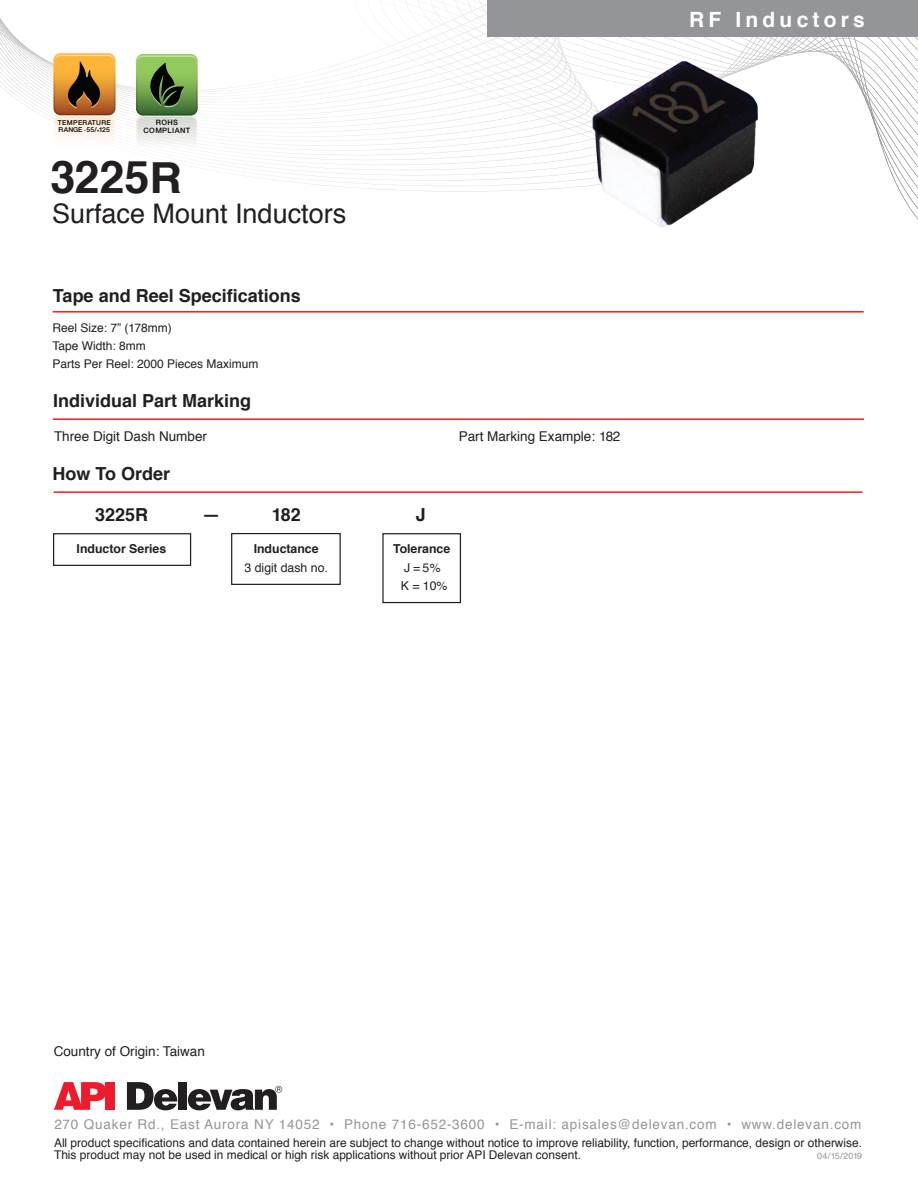
<style>
.page{position:relative;width:918px;height:1188px;background:#fff}
.page>*{position:absolute;margin:0;border:0;box-sizing:border-box;transform-origin:0 0}
.t1{font:700 45px "Helvetica";color:#231f20}
.t2{font:27px "Helvetica";color:#231f20}
.t3{font:700 21px "Helvetica";letter-spacing:.2em;color:#fff}
.t4{font:700 18px "Helvetica";color:#231f20}
.t5{font:13.5px "Helvetica";letter-spacing:.06em;color:#939598}
.t6{font:13.5px "Helvetica";color:#231f20}
.t7{font:700 12.3px "Helvetica";color:#231f20}
.t8{font:12.3px/17.5px "Helvetica";color:#231f20}
.t9{font:12px/18px "Helvetica";color:#231f20}
.t10{font:9px "Helvetica";letter-spacing:-.05em;color:#939598}
.t11{font:500 7.35px/7.5px "Helvetica Neue LT Std";letter-spacing:.05em;color:#050504;text-align:center}
.t12{font:500 6.75px/7.2px "Helvetica Neue LT Std";letter-spacing:.05em;color:#050504}
.s1{font-size:4.8px}
.s2{font-size:42.75px}
</style>
<div class="page">
<hr style="left:53px;top:418px;width:811px;height:2px;background:#ee1d23">
<hr style="left:54px;top:491px;width:808px;height:2px;background:#ee1d23">
<div style="left:53px;top:533px;width:138px;height:33px;border:1px solid #231f20"></div>
<div style="left:382px;top:533px;width:79px;height:70px;border:1px solid #231f20"></div>
<div style="left:231px;top:533px;width:110px;height:52px;border:1px solid #231f20"></div>
<hr style="left:53px;top:311px;width:811px;height:2px;background:#ee1d23">
<svg style="left:54px;top:1082px;width:52px;height:28px"></svg>
<div style="left:106px;top:1082px;width:9px;height:28px;background:#ee1b2c"></div>
<svg style="left:127px;top:1082px;width:50px;height:28px"></svg>
<div style="left:179px;top:1082px;width:8px;height:28px;background:#231f20"></div>
<svg style="left:188px;top:1086px;width:94px;height:24px"></svg>
<svg style="left:0;top:0;width:918px;height:227px"></svg>
<p class="t12" style="left:58px;top:119px;width:54px">TEMPERATURE<br>RANGE <span class="s1">-</span>55/<span class="s1">+</span>125</p>
<p class="t11" style="left:144px;top:119px;width:48px">ROHS<br>COMPLIANT</p>
<h1 class="t1" style="left:50px;top:141px;width:133px">3225<span class="s2">R</span></h1>
<h2 class="t2" style="left:52px;top:193px;width:296px">Surface Mount Inductors</h2>
<h3 class="t4" style="left:53px;top:281px;width:249px">Tape and Reel Specifications</h3>
<p class="t9" style="left:52px;top:319px;width:208px">Reel Size: 7” (178mm)<br>Tape Width: 8mm<br>Parts Per Reel: 2000 Pieces Maximum</p>
<h3 class="t4" style="left:53px;top:387px;width:200px">Individual Part Marking</h3>
<p class="t6" style="left:54px;top:426px;width:155px">Three Digit Dash Number</p>
<p class="t6" style="left:459px;top:426px;width:163px">Part Marking Example: 182</p>
<h3 class="t4" style="left:52px;top:460px;width:119px">How To Order</h3>
<h3 class="t4" style="left:95px;top:500px;width:55px">3225R</h3>
<h3 class="t4" style="left:202px;top:500px;width:19px">—</h3>
<h3 class="t4" style="left:272px;top:500px;width:30px">182</h3>
<h3 class="t4" style="left:416px;top:500px;width:12px">J</h3>
<p class="t7" style="left:77px;top:539px;width:91px">Inductor Series</p>
<p class="t8" style="left:401px;top:560px;width:48px">J=5%<br>K = 10%</p>
<p class="t7" style="left:254px;top:539px;width:66px">Inductance</p>
<p class="t7" style="left:393px;top:538px;width:59px">Tolerance</p>
<p class="t8" style="left:244px;top:559px;width:85px">3 digit dash no.</p>
<h3 class="t3" style="left:689px;top:3px;width:177px">RF Inductors</h3>
<p class="t6" style="left:54px;top:1041px;width:153px">Country of Origin: Taiwan</p>
<p class="t5" style="left:54px;top:1114px;width:809px">270 Quaker Rd., East Aurora NY 14052 • Phone 716-652-3600 • E-mail: apisales@delevan.com • www.delevan.com</p>
<p class="t9" style="left:54px;top:1137px;width:810px;line-height:12px">All product specifications and data contained herein are subject to change without notice to improve reliability, function, performance, design or otherwise.<br>This product may not be used in medical or high risk applications without prior API Delevan consent.</p>
<p class="t10" style="left:817px;top:1149px;width:46px">04/15/2019</p>
</div>
